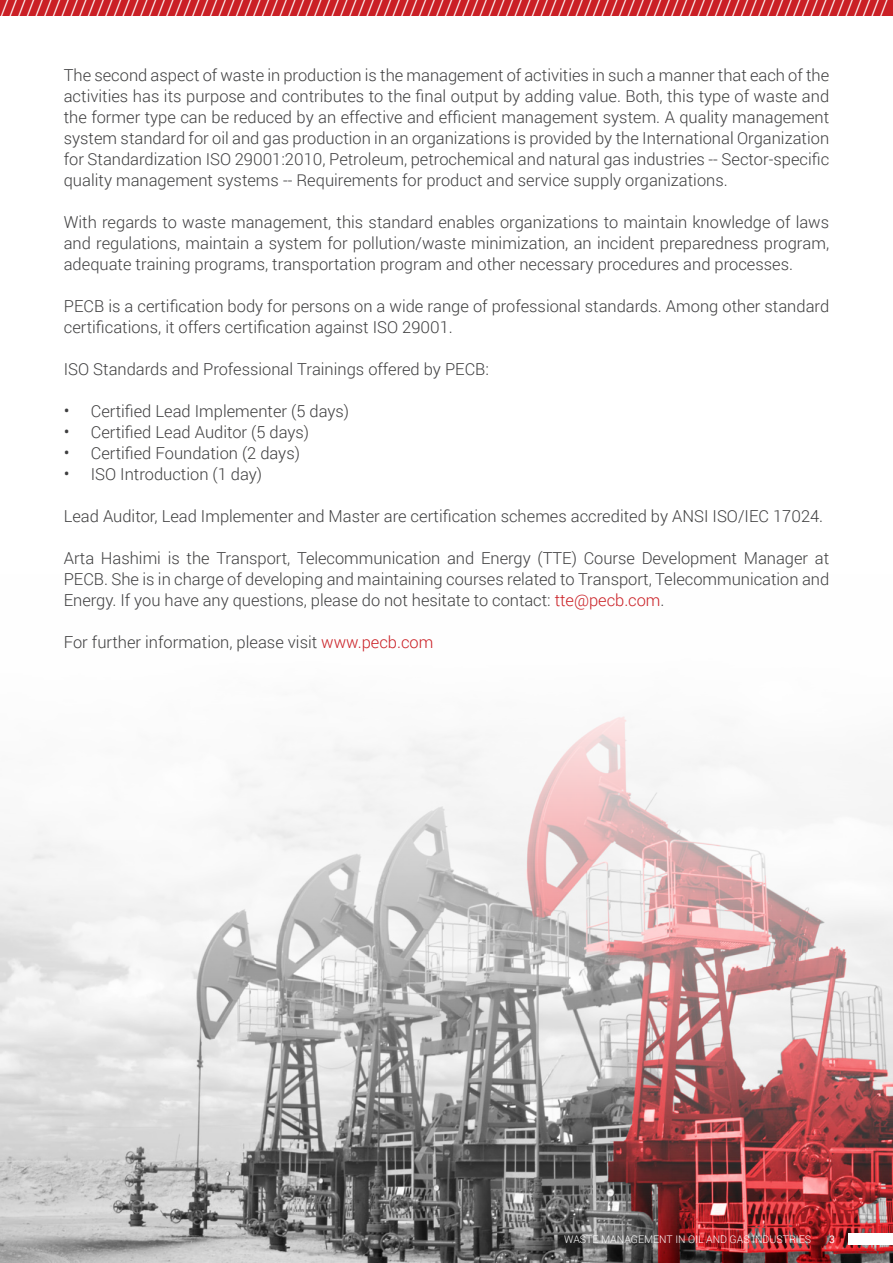
<style>
.page{position:relative;width:893px;height:1263px;background:#fff}
.page>*{position:absolute;margin:0;border:0;box-sizing:border-box;transform-origin:0 0}
.t1{font:300 22.5px "Roboto";color:#fff}
.t2{font:300 16.5px/21px "Roboto";color:#3e3e3f;text-align:justify}
.t3{font:300 10.5px "Roboto";color:#fff}
.t4{font:10.5px "Roboto";color:#fff}
.s1{font-size:18px}
.s2{color:#ca1f25}
</style>
<div class="page">
<img style="left:0;top:716px;width:893px;height:547px">
<div style="left:849px;top:1233px;width:44px;height:12px;background:#fff"></div>
<div style="left:0;top:0;width:893px;height:16px;background:#ca1f25"></div>
<p class="t1" style="left:0;top:-7px;width:890px">//////////////////////////////////////////////////////////////////////////////////////////////////////</p>
<p class="t2" style="left:64px;top:64px;width:767px">The second aspect of waste in production is the management of activities in such a manner that each of the activities has its purpose and contributes to the final output by adding value. Both, this type of waste and the former type can be reduced by an effective and efficient management system. A quality management system standard for oil and gas production in an organizations is provided by the International Organization for Standardization ISO 29001:2010, Petroleum, petrochemical and natural gas industries -- Sector-specific quality management systems -- Requirements for product and service supply organizations.</p>
<p class="t2" style="left:64px;top:211px;width:767px">With regards to waste management, this standard enables organizations to maintain knowledge of laws and regulations, maintain a system for pollution/waste minimization, an incident preparedness program, adequate training programs, transportation program and other necessary procedures and processes.</p>
<p class="t2" style="left:64px;top:295px;width:767px">PECB is a certification body for persons on a wide range of professional standards. Among other standard certifications, it offers certification against ISO 29001.</p>
<p class="t2" style="left:64px;top:358px;width:427px">ISO Standards and Professional Trainings offered by PECB:</p>
<p class="t2" style="left:64px;top:400px;width:287px"><span class="s1">•</span> Certified Lead Implementer (5 days)</p>
<p class="t2" style="left:64px;top:421px;width:247px"><span class="s1">•</span> Certified Lead Auditor (5 days)</p>
<p class="t2" style="left:64px;top:442px;width:238px"><span class="s1">•</span> Certified Foundation (2 days)</p>
<p class="t2" style="left:64px;top:463px;width:200px"><span class="s1">•</span> ISO Introduction (1 day)</p>
<p class="t2" style="left:64px;top:505px;width:761px">Lead Auditor, Lead Implementer and Master are certification schemes accredited by ANSI ISO/IEC 17024.</p>
<p class="t2" style="left:64px;top:547px;width:767px">Arta Hashimi is the Transport, Telecommunication and Energy (TTE) Course Development Manager at PECB. She is in charge of developing and maintaining courses related to Transport, Telecommunication and Energy. If you have any questions, please do not hesitate to contact: <span class="s2">tte@pecb.com</span>.</p>
<p class="t2" style="left:64px;top:631px;width:371px">For further information, please visit <span class="s2">www.pecb.com</span></p>
<p class="t3" style="left:564px;top:1232px;width:248px">WASTE MANAGEMENT IN OIL AND GAS INDUSTRIES</p>
<p class="t4" style="left:829px;top:1232px;width:7px">3</p>
</div>
